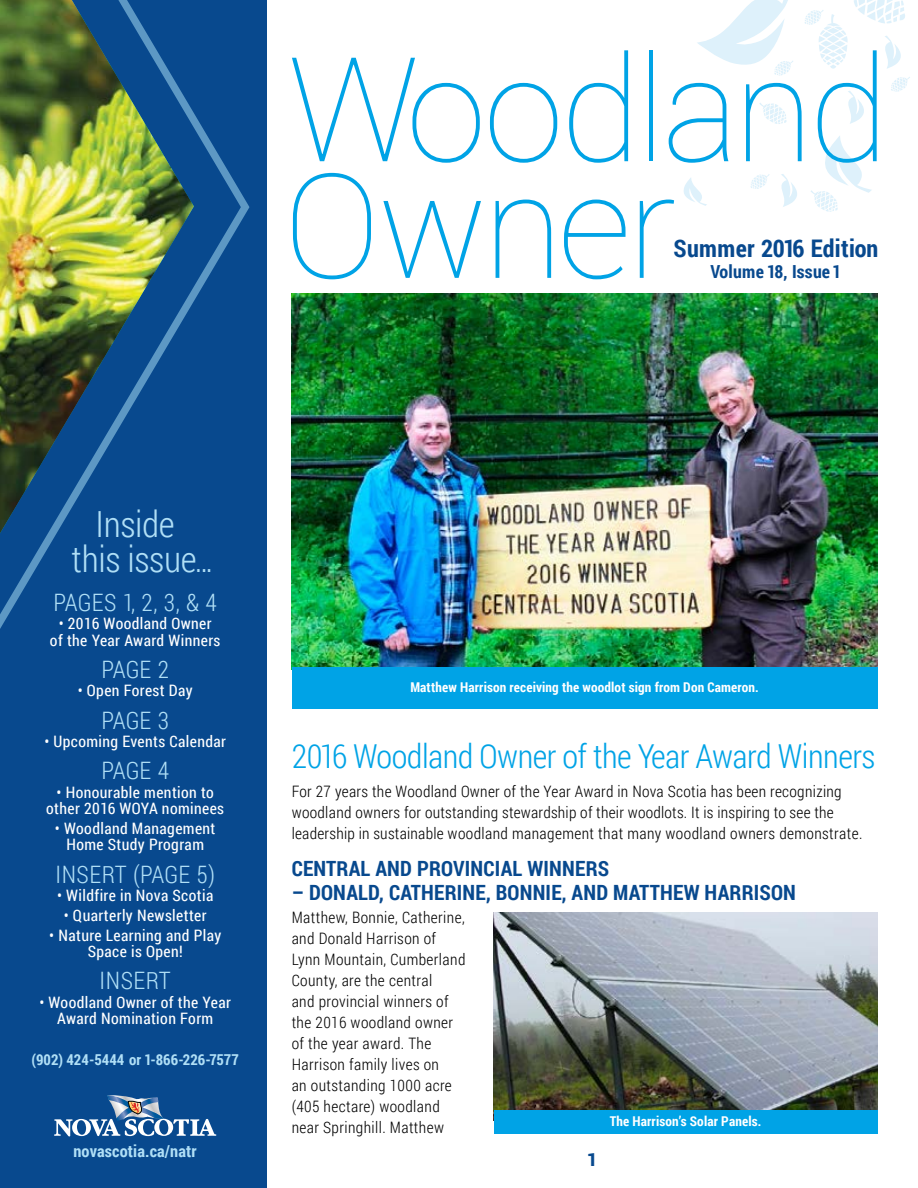
<style>
.page{position:relative;width:918px;height:1188px;background:#fff}
.page>*{position:absolute;margin:0;border:0;box-sizing:border-box;transform-origin:0 0}
.t1{font:100 145.5px/116.7px "Roboto";letter-spacing:-.03em;color:#00a3e6}
.Heading{font:300 36px/34.5px "Roboto Condensed";letter-spacing:-.01em;color:#b0dff6;text-align:center}
.Heading-2{font:300 33px "Roboto Condensed";letter-spacing:-.015em;color:#00a3e6}
.t2{font:700 24.3px "Roboto Condensed";letter-spacing:.01em;color:#08498e}
.TOC_Subhead{font:300 24px "Roboto Condensed";letter-spacing:.005em;color:#b0dff6}
.Subhead{font:700 21px "Roboto Condensed";letter-spacing:.01em;color:#08498e}
.t3{font:700 18px "Roboto Condensed";letter-spacing:.015em;color:#08498e}
.t4{font:900 18px "Roboto";color:#08498e}
.t5{font:700 16.5px "Roboto Condensed";letter-spacing:.01em;color:#b0dff6}
.Body{font:300 15.75px/21px "Roboto Condensed";letter-spacing:.025em;color:#000}
.TOC_BOdy{font:15.75px/16.5px "Roboto Condensed";letter-spacing:.025em;color:#fff;text-align:center}
.t6{font:700 15px "Roboto Condensed";color:#b0dff6}
.Photo_Caption_NEW{font:700 13.5px "Roboto Condensed";letter-spacing:.01em;color:#fff}
</style>
<div class="page">
<svg style="left:683px;top:178px;width:24px;height:28px"></svg>
<svg style="left:885px;top:36px;width:16px;height:33px"></svg>
<svg style="left:781px;top:174px;width:16px;height:33px"></svg>
<svg style="left:811px;top:136px;width:61px;height:76px"></svg>
<svg style="left:759px;top:103px;width:28px;height:21px"></svg>
<svg style="left:891px;top:77px;width:19px;height:15px"></svg>
<svg style="left:750px;top:174px;width:20px;height:15px"></svg>
<svg style="left:854px;top:0;width:51px;height:24px"></svg>
<svg style="left:697px;top:0;width:96px;height:76px"></svg>
<svg style="left:804px;top:10px;width:44px;height:59px"></svg>
<svg style="left:848px;top:91px;width:16px;height:33px"></svg>
<img style="left:292px;top:294px;width:585px;height:373px">
<div style="left:292px;top:667px;width:585px;height:41px;background:#00a3e6"></div>
<div style="left:0;top:0;width:267px;height:1188px;background:#08498e"></div>
<svg style="left:0;top:113px;width:249px;height:516px"></svg>
<img style="left:0;top:0;width:194px;height:533px">
<svg style="left:54px;top:1095px;width:162px;height:41px"></svg>
<img style="left:494px;top:912px;width:384px;height:198px">
<div style="left:494px;top:1110px;width:384px;height:24px;background:#00a3e6"></div>
<p class="t1" style="left:284px;top:46px;width:607px">Woodland<br>Owner</p>
<p class="t2" style="left:674px;top:231px;width:206px">Summer 2016 Edition</p>
<p class="t3" style="left:710px;top:259px;width:133px">Volume 18, Issue 1</p>
<p class="Heading" style="left:72px;top:506px;width:143px">Inside<br>this issue...</p>
<p class="TOC_Subhead" style="left:54px;top:586px;width:165px">PAGES 1, 2, 3, &amp; 4</p>
<p class="TOC_BOdy" style="left:50px;top:615px;width:172px">• 2016 Woodland Owner<br>of the Year Award Winners</p>
<p class="TOC_Subhead" style="left:101px;top:653px;width:69px">PAGE 2</p>
<p class="TOC_BOdy" style="left:78px;top:682px;width:116px">• Open Forest Day</p>
<p class="TOC_Subhead" style="left:101px;top:704px;width:69px">PAGE 3</p>
<p class="TOC_BOdy" style="left:44px;top:733px;width:183px">• Upcoming Events Calendar</p>
<p class="TOC_Subhead" style="left:101px;top:754px;width:69px">PAGE 4</p>
<p class="TOC_BOdy" style="left:46px;top:783px;width:179px">• Honourable mention to other 2016 WOYA nominees</p>
<p class="TOC_BOdy" style="left:55px;top:820px;width:162px">• Woodland Management<br>Home Study Program</p>
<p class="TOC_Subhead" style="left:55px;top:858px;width:161px">INSERT (PAGE 5)</p>
<p class="TOC_BOdy" style="left:57px;top:887px;width:158px">• Wildfire in Nova Scotia</p>
<p class="TOC_BOdy" style="left:64px;top:906px;width:144px">• Quarterly Newsletter</p>
<p class="TOC_BOdy" style="left:49px;top:926px;width:174px">• Nature Learning and Play<br>Space is Open!</p>
<p class="TOC_Subhead" style="left:100px;top:964px;width:73px">INSERT</p>
<p class="TOC_BOdy" style="left:39px;top:993px;width:193px">• Woodland Owner of the Year<br>Award Nomination Form</p>
<p class="t6" style="left:32px;top:1050px;width:209px">(902) 424-5444 or 1-866-226-7577</p>
<p class="t5" style="left:73px;top:1140px;width:125px">novascotia.ca/natr</p>
<p class="Photo_Caption_NEW" style="left:410px;top:678px;width:350px">Matthew Harrison receiving the woodlot sign from Don Cameron.</p>
<p class="Heading-2" style="left:292px;top:734px;width:585px">2016 Woodland Owner of the Year Award Winners</p>
<p class="Body" style="left:292px;top:780px;width:572px">For 27 years the Woodland Owner of the Year Award in Nova Scotia has been recognizing woodland owners for outstanding stewardship of their woodlots. It is inspiring to see the leadership in sustainable woodland management that many woodland owners demonstrate.</p>
<p class="Subhead" style="left:292px;top:854px;width:319px">CENTRAL AND PROVINCIAL WINNERS</p>
<p class="Subhead" style="left:292px;top:878px;width:506px">– DONALD, CATHERINE, BONNIE, AND MATTHEW HARRISON</p>
<p class="Body" style="left:292px;top:906px;width:175px">Matthew, Bonnie, Catherine, and Donald Harrison of<br>Lynn Mountain, Cumberland<br>County, are the central<br>and provincial winners of the 2016 woodland owner of the year award. The<br>Harrison family lives on<br>an outstanding 1000 acre (405 hectare) woodland near Springhill. Matthew</p>
<p class="Photo_Caption_NEW" style="left:610px;top:1112px;width:153px">The Harrison’s Solar Panels.</p>
<p class="t4" style="left:587px;top:1147px;width:12px">1</p>
</div>
